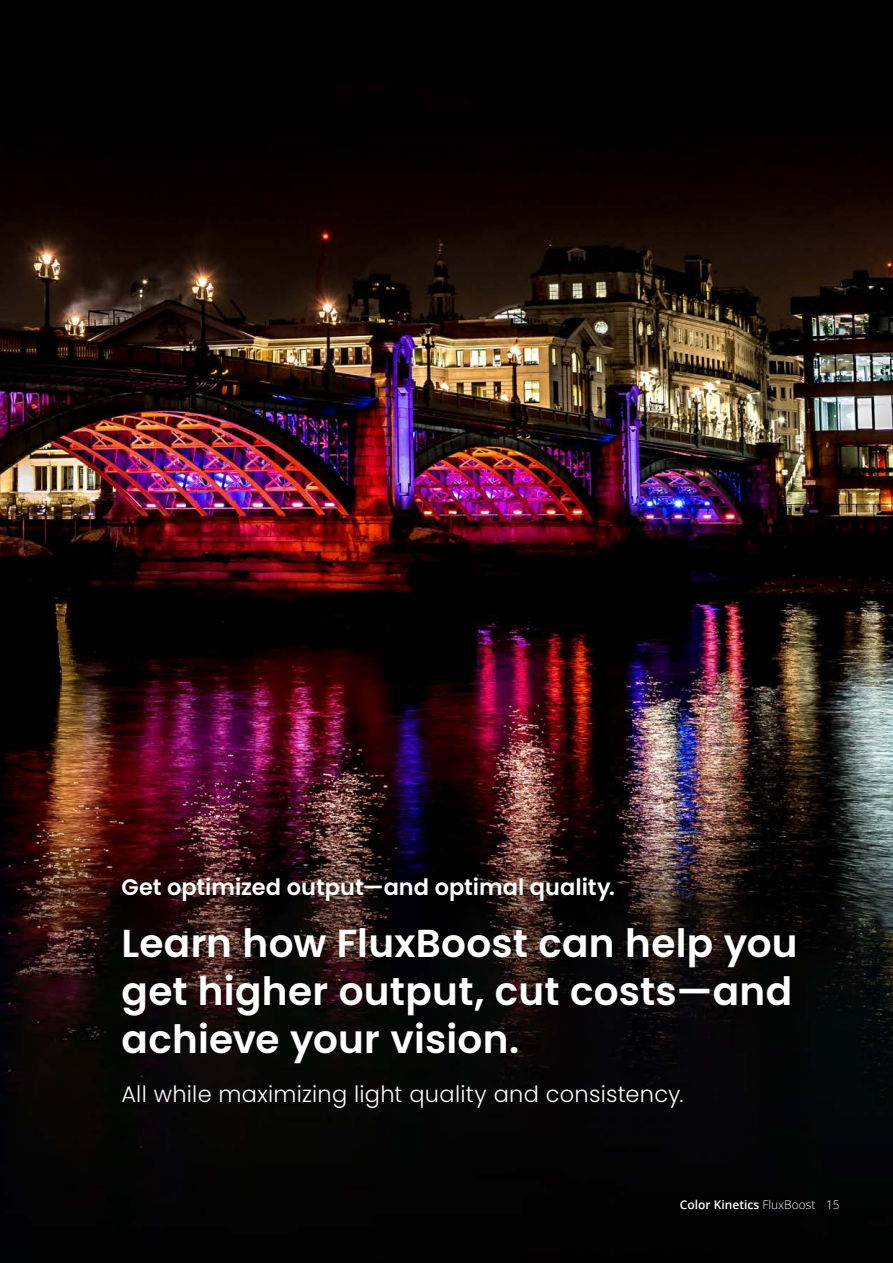
<style>
.page{position:relative;width:893px;height:1263px;background:#fff}
.page>*{position:absolute;margin:0;border:0;box-sizing:border-box;transform-origin:0 0}
.t1{font:600 39px/48px "Poppins";letter-spacing:.005em;color:#fff}
.t2{font:300 22.5px "Poppins";letter-spacing:.015em;color:#fff}
.t3{font:600 22.5px "Poppins";color:#fff}
.t4{font:600 12px "Open Sans";color:#fff}
.t5{font:12px "Open Sans";color:#fff}
.s1{font-weight:400}
</style>
<div class="page">
<img style="left:0;top:0;width:893px;height:1263px">
<p class="t3" style="left:121px;top:874px;width:495px">Get optimized output—and optimal quality.</p>
<p class="t1" style="left:121px;top:919px;width:678px">Learn how FluxBoost can help you get higher output, cut costs—and achieve your vision.</p>
<p class="t2" style="left:121px;top:1080px;width:564px">All while maximizing light quality and consistency.</p>
<p class="t4" style="left:680px;top:1196px;width:137px">Color Kinetics <span class="s1">FluxBoost</span></p>
<p class="t5" style="left:826px;top:1196px;width:15px">15</p>
</div>
